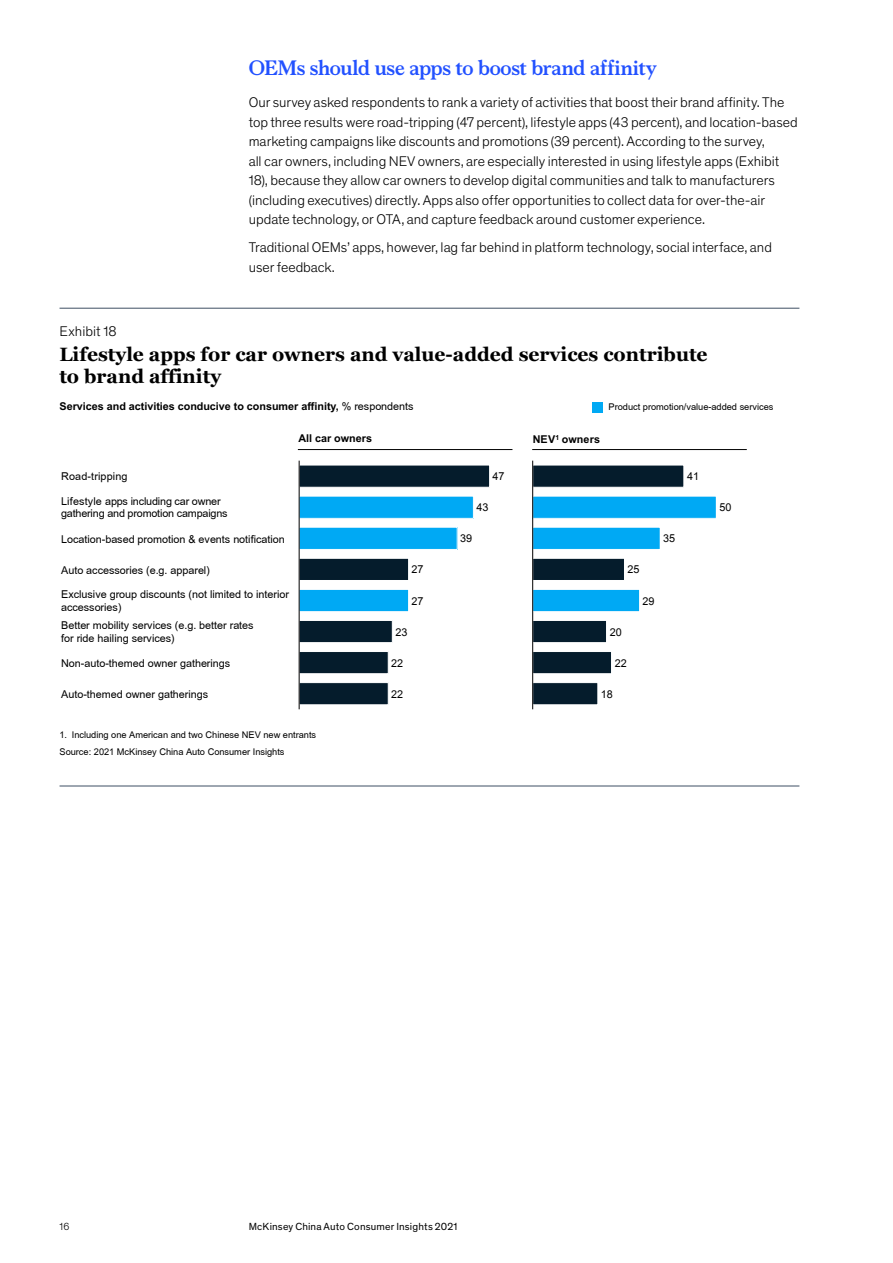
<style>
.page{position:relative;width:893px;height:1263px;background:#fff}
.page>*{position:absolute;margin:0;border:0;box-sizing:border-box;transform-origin:0 0}
.t1{font:700 21px "Bower";letter-spacing:-.01em;color:#2251ff}
.t2{font:700 19.2px/22.4px "Georgia";color:#000}
.t3{font:300 14.25px/19.5px "Mc Kinsey Sans";letter-spacing:-.005em;color:#000}
.t4{font:10.8px/12.1px "Arial";color:#000}
.t5{font:700 10.8px "Arial";color:#000}
.t6{font:10.5px "Mc Kinsey Sans";letter-spacing:.015em;color:#000}
.t7{font:300 10.5px "Mc Kinsey Sans";color:#000}
.t8{font:9.3px/17px "Arial";letter-spacing:-.005em;color:#000}
.t9{font:7.5px "FZXKT GB4 0";color:#000}
.s1{font-weight:400}
</style>
<div class="page">
<svg style="left:300px;top:465px;width:190px;height:240px"></svg>
<hr style="left:299px;top:461px;width:1px;height:248px;background:#000">
<div style="left:592px;top:402px;width:11px;height:11px;background:#00a9f4"></div>
<div style="left:533px;top:496px;width:183px;height:22px;background:#00a9f4"></div>
<div style="left:532px;top:496px;width:184px;height:23px;border:1px solid #fff"></div>
<svg style="left:533px;top:464px;width:151px;height:241px"></svg>
<hr style="left:532px;top:461px;width:1px;height:248px;background:#000">
<hr style="left:298px;top:449px;width:214px;height:1px;background:#000">
<hr style="left:533px;top:449px;width:213px;height:1px;background:#000">
<hr style="left:60px;top:308px;width:739px;height:1px;background:#3e4f63">
<hr style="left:60px;top:786px;width:739px;height:1px;background:#3e4f63">
<p class="t3" style="left:60px;top:320px;width:59px">Exhibit 18</p>
<p class="t9" style="left:61px;top:329px;width:17px">图18</p>
<h1 class="t1" style="left:249px;top:52px;width:410px">OEMs should use apps to boost brand affinity</h1>
<p class="t3" style="left:249px;top:92px;width:551px">Our survey asked respondents to rank a variety of activities that boost their brand affinity. The top three results were road-tripping (47 percent), lifestyle apps (43 percent), and location-based marketing campaigns like discounts and promotions (39 percent). According to the survey,<br>all car owners, including NEV owners, are especially interested in using lifestyle apps (Exhibit 18), because they allow car owners to develop digital communities and talk to manufacturers (including executives) directly. Apps also offer opportunities to collect data for over-the-air update technology, or OTA, and capture feedback around customer experience.</p>
<p class="t3" style="left:249px;top:237px;width:525px">Traditional OEMs’ apps, however, lag far behind in platform technology, social interface, and user feedback.</p>
<h2 class="t2" style="left:59px;top:342px;width:650px">Lifestyle apps for car owners and value-added services contribute to brand affinity</h2>
<p class="t5" style="left:60px;top:399px;width:356px">Services and activities conducive to consumer affinity, <span class="s1">% respondents</span></p>
<p class="t8" style="left:608px;top:399px;width:166px">Product promotion/value-added services</p>
<p class="t5" style="left:298px;top:431px;width:75px">All car owners</p>
<p class="t5" style="left:533px;top:431px;width:69px">NEV<sup>1</sup> owners</p>
<p class="t4" style="left:61px;top:470px;width:68px">Road-tripping</p>
<p class="t4" style="left:61px;top:495px;width:168px">Lifestyle apps including car owner gathering and promotion campaigns</p>
<p class="t4" style="left:61px;top:533px;width:225px">Location-based promotion &amp; events notification</p>
<p class="t4" style="left:61px;top:564px;width:150px">Auto accessories (e.g. apparel)</p>
<p class="t4" style="left:61px;top:588px;width:229px">Exclusive group discounts (not limited to interior accessories)</p>
<p class="t4" style="left:61px;top:619px;width:194px">Better mobility services (e.g. better rates for ride hailing services)</p>
<p class="t4" style="left:61px;top:657px;width:171px">Non-auto-themed owner gatherings</p>
<p class="t4" style="left:61px;top:688px;width:149px">Auto-themed owner gatherings</p>
<p class="t4" style="left:412px;top:564px;width:13px">27</p>
<p class="t4" style="left:412px;top:595px;width:13px">27</p>
<p class="t4" style="left:395px;top:626px;width:13px">23</p>
<p class="t4" style="left:391px;top:657px;width:13px">22</p>
<p class="t4" style="left:391px;top:688px;width:13px">22</p>
<p class="t4" style="left:493px;top:470px;width:13px">47</p>
<p class="t4" style="left:476px;top:501px;width:13px">43</p>
<p class="t4" style="left:460px;top:532px;width:13px">39</p>
<p class="t4" style="left:627px;top:564px;width:13px">25</p>
<p class="t4" style="left:610px;top:626px;width:13px">20</p>
<p class="t4" style="left:615px;top:657px;width:13px">22</p>
<p class="t4" style="left:601px;top:688px;width:13px">18</p>
<p class="t4" style="left:643px;top:595px;width:13px">29</p>
<p class="t4" style="left:663px;top:532px;width:13px">35</p>
<p class="t4" style="left:687px;top:470px;width:13px">41</p>
<p class="t8" style="left:60px;top:726px;width:258px">1. Including one American and two Chinese NEV new entrants<br>Source: 2021 McKinsey China Auto Consumer Insights</p>
<p class="t4" style="left:719px;top:501px;width:13px">50</p>
<p class="t7" style="left:60px;top:1219px;width:11px">16</p>
<p class="t6" style="left:249px;top:1219px;width:210px">McKinsey China Auto Consumer Insights 2021</p>
</div>
